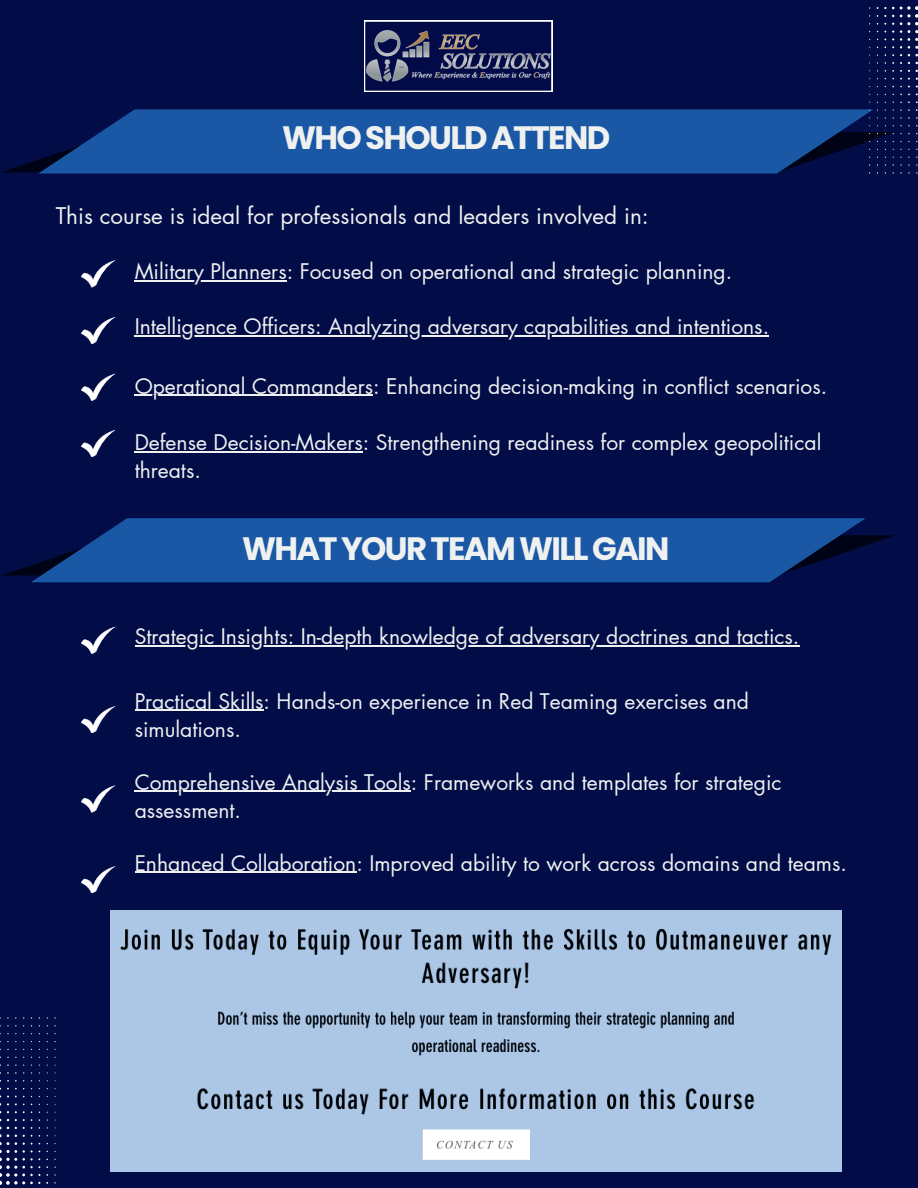
<style>
.page{position:relative;width:918px;height:1188px;background:#020c47}
.page>*{position:absolute;margin:0;border:0;box-sizing:border-box;transform-origin:0 0}
.t1{font:700 32.4px "Poppins";letter-spacing:-.05em;color:#eef1f0}
.t2{font:22.5px "Futura LT Pro";color:#eef1f0}
.t3{font:21px/28.2px "Futura LT Pro";color:#eef1f0}
</style>
<div class="page">
<svg style="left:3px;top:132px;width:892px;height:40px"></svg>
<svg style="left:38px;top:109px;width:835px;height:65px;background:#164e97"></svg>
<svg style="left:908px;top:70px;width:10px;height:25px"></svg>
<svg style="left:884px;top:6px;width:34px;height:58px"></svg>
<svg style="left:364px;top:21px;width:188px;height:71px"></svg>
<svg style="left:2px;top:535px;width:893px;height:41px"></svg>
<svg style="left:31px;top:518px;width:835px;height:64px;background:#174e98"></svg>
<svg style="left:0;top:1088px;width:40px;height:97px"></svg>
<svg style="left:81px;top:260px;width:35px;height:27px"></svg>
<svg style="left:81px;top:627px;width:34px;height:27px"></svg>
<svg style="left:81px;top:706px;width:35px;height:27px"></svg>
<svg style="left:81px;top:785px;width:35px;height:27px"></svg>
<svg style="left:81px;top:866px;width:35px;height:27px"></svg>
<svg style="left:81px;top:317px;width:35px;height:27px"></svg>
<svg style="left:81px;top:374px;width:34px;height:27px"></svg>
<svg style="left:81px;top:430px;width:35px;height:27px"></svg>
<img style="left:110px;top:910px;width:732px;height:261px">
<hr style="left:135px;top:280px;width:152px;height:1px;background:#eef1f0">
<hr style="left:135px;top:645px;width:664px;height:1px;background:#eef1f0">
<hr style="left:135px;top:335px;width:634px;height:1px;background:#eef1f0">
<hr style="left:135px;top:395px;width:238px;height:1px;background:#eef1f0">
<hr style="left:135px;top:451px;width:228px;height:1px;background:#eef1f0">
<hr style="left:135px;top:710px;width:129px;height:1px;background:#eef1f0">
<hr style="left:135px;top:791px;width:276px;height:1px;background:#eef1f0">
<hr style="left:135px;top:872px;width:221px;height:1px;background:#eef1f0">
<h1 class="t1" style="left:282px;top:119px;width:330px">WHO SHOULD ATTEND</h1>
<p class="t2" style="left:56px;top:200px;width:595px">This course is ideal for professionals and leaders involved in:</p>
<p class="t3" style="left:135px;top:257px;width:599px">Military Planners: Focused on operational and strategic planning.</p>
<p class="t3" style="left:135px;top:312px;width:636px">Intelligence Officers: Analyzing adversary capabilities and intentions.</p>
<p class="t3" style="left:135px;top:372px;width:694px">Operational Commanders: Enhancing decision-making in conflict scenarios.</p>
<p class="t3" style="left:135px;top:428px;width:688px">Defense Decision-Makers: Strengthening readiness for complex geopolitical threats.</p>
<h1 class="t1" style="left:242px;top:530px;width:429px">WHAT YOUR TEAM WILL GAIN</h1>
<p class="t3" style="left:135px;top:622px;width:666px">Strategic Insights: In-depth knowledge of adversary doctrines and tactics.</p>
<p class="t3" style="left:135px;top:687px;width:616px">Practical Skills: Hands-on experience in Red Teaming exercises and simulations.</p>
<p class="t3" style="left:135px;top:768px;width:648px">Comprehensive Analysis Tools: Frameworks and templates for strategic assessment.</p>
<p class="t3" style="left:135px;top:849px;width:714px">Enhanced Collaboration: Improved ability to work across domains and teams.</p>
</div>
